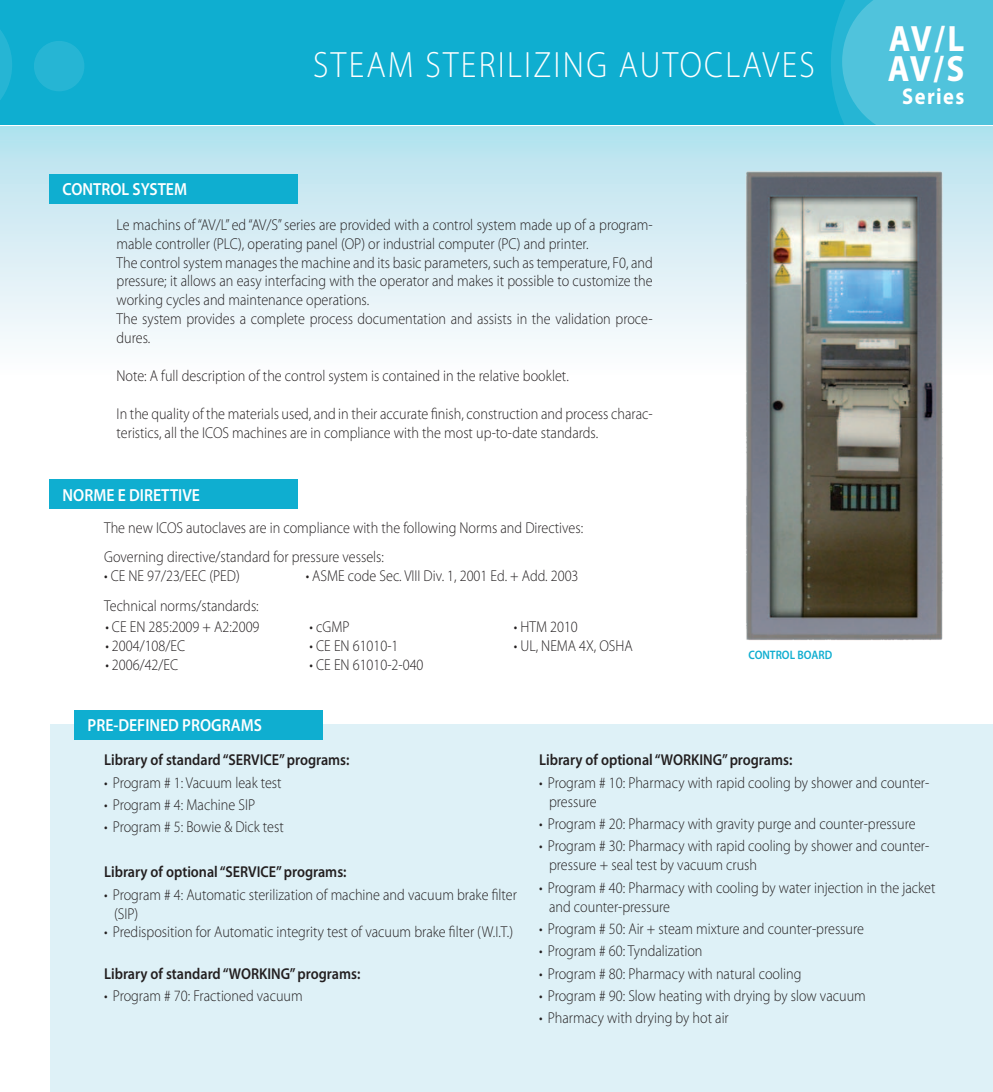
<style>
.page{position:relative;width:993px;height:1092px;background:#fff}
.page>*{position:absolute;margin:0;border:0;box-sizing:border-box;transform-origin:0 0}
.t1{font:300 36.75px "Myriad Pro";letter-spacing:.07em;color:#fff;scale:.9 1}
.t2{font:700 36.75px/29.8px "Myriad Pro";color:#fff;scale:.9 1}
.t3{font:700 22.75px "Myriad Pro";letter-spacing:.07em;color:#fff;scale:.9 1}
.t4{font:600 17.5px "Myriad Pro";color:#fff;scale:.9 1}
.t5{font:600 17.5px "Myriad Pro";color:#fff;scale:.9 1}
.t6{font:300 15.75px/18.9px "Myriad Pro";color:#231f20;scale:.9 1}
.t7{font:600 15.75px "Myriad Pro";color:#231f20;scale:.9 1}
.t8{font:600 12.25px "Myriad Pro";color:#0faed0;scale:.9 1}
</style>
<div class="page">
<div style="left:0;top:0;width:992px;height:124px;background:#0faed0"></div>
<svg style="left:830px;top:0;width:162px;height:125px;background:#49c0da"></svg>
<svg style="left:0;top:30px;width:12px;height:70px"></svg>
<div style="left:34px;top:41px;width:50px;height:50px;background:#26b5d4;border-radius:50%"></div>
<div style="left:0;top:126px;width:992px;height:250px;background:linear-gradient(to bottom,#b4e1ee,#fffdfe)"></div>
<div style="left:51px;top:723px;width:941px;height:368px;background:#def1f7"></div>
<img style="left:740px;top:162px;width:206px;height:478px">
<div style="left:50px;top:174px;width:248px;height:29px;background:#0faed0"></div>
<div style="left:75px;top:709px;width:248px;height:30px;background:#0faed0"></div>
<div style="left:50px;top:479px;width:248px;height:30px;background:#0faed0"></div>
<h1 class="t1" style="left:313px;top:43px;width:558px">STEAM STERILIZING AUTOCLAVES</h1>
<p class="t4" style="left:63px;top:178px;width:140px">CONTROL SYSTEM</p>
<p class="t6" style="left:116px;top:215px;width:597px">Le machins of “AV/L” ed “AV/S” series are provided with a control system made up of a program&shy;mable controller (PLC), operating panel (OP) or industrial computer (PC) and printer.<br>The control system manages the machine and its basic parameters, such as temperature, F0, and pressure; it allows an easy interfacing with the operator and makes it possible to customize the working cycles and maintenance operations.<br>The system provides a complete process documentation and assists in the validation proce&shy;dures.</p>
<p class="t6" style="left:116px;top:366px;width:504px">Note: A full description of the control system is contained in the relative booklet.</p>
<p class="t6" style="left:116px;top:404px;width:597px">In the quality of the materials used, and in their accurate finish, construction and process charac&shy;teristics, all the ICOS machines are in compliance with the most up-to-date standards.</p>
<p class="t4" style="left:63px;top:483px;width:154px">NORME E DIRETTIVE</p>
<p class="t6" style="left:104px;top:512px;width:533px;line-height:29.4px">The new ICOS autoclaves are in compliance with the following Norms and Directives:<br>Governing directive/standard for pressure vessels:</p>
<p class="t6" style="left:104px;top:566px;width:152px">• CE NE 97/23/EEC (PED)</p>
<p class="t6" style="left:305px;top:566px;width:304px">• ASME code Sec. VIII Div. 1, 2001 Ed. + Add. 2003</p>
<p class="t6" style="left:104px;top:595px;width:173px">Technical norms/standards:</p>
<p class="t6" style="left:105px;top:617px;width:173px">• CE EN 285:2009 + A2:2009</p>
<p class="t6" style="left:105px;top:636px;width:90px">• 2004/108/EC</p>
<p class="t6" style="left:105px;top:655px;width:82px">• 2006/42/EC</p>
<p class="t6" style="left:309px;top:617px;width:46px">• cGMP</p>
<p class="t6" style="left:309px;top:636px;width:100px">• CE EN 61010-1</p>
<p class="t6" style="left:309px;top:655px;width:128px">• CE EN 61010-2-040</p>
<p class="t6" style="left:513px;top:617px;width:73px">• HTM 2010</p>
<p class="t6" style="left:513px;top:636px;width:134px">• UL, NEMA 4X, OSHA</p>
<p class="t8" style="left:748px;top:647px;width:95px">CONTROL BOARD</p>
<h1 class="t2" style="left:887px;top:23px;width:87px">AV/L<br>AV/S</h1>
<h2 class="t3" style="left:901px;top:81px;width:71px">Series</h2>
<p class="t5" style="left:87px;top:714px;width:195px">PRE-DEFINED PROGRAMS</p>
<p class="t7" style="left:104px;top:750px;width:274px">Library of standard “SERVICE” programs:</p>
<p class="t6" style="left:104px;top:772px;width:199px">• Program # 1: Vacuum leak test</p>
<p class="t6" style="left:104px;top:795px;width:169px">• Program # 4: Machine SIP</p>
<p class="t6" style="left:104px;top:817px;width:201px">• Program # 5: Bowie &amp; Dick test</p>
<p class="t7" style="left:104px;top:861px;width:271px">Library of optional “SERVICE” programs:</p>
<p class="t6" style="left:114px;top:884px;width:449px;text-indent:-10px">• Program # 4: Automatic sterilization of machine and vacuum brake filter (SIP)</p>
<p class="t6" style="left:104px;top:922px;width:455px">• Predisposition for Automatic integrity test of vacuum brake filter (W.I.T.)</p>
<p class="t7" style="left:104px;top:963px;width:286px">Library of standard “WORKING” programs:</p>
<p class="t6" style="left:104px;top:986px;width:222px">• Program # 70: Fractioned vacuum</p>
<p class="t7" style="left:539px;top:750px;width:283px">Library of optional “WORKING” programs:</p>
<p class="t6" style="left:549px;top:772px;width:424px;text-indent:-10px">• Program # 10: Pharmacy with rapid cooling by shower and counter&shy;pressure</p>
<p class="t6" style="left:539px;top:814px;width:420px">• Program # 20: Pharmacy with gravity purge and counter-pressure</p>
<p class="t6" style="left:549px;top:836px;width:424px;text-indent:-10px">• Program # 30: Pharmacy with rapid cooling by shower and counter&shy;pressure + seal test by vacuum crush</p>
<p class="t6" style="left:549px;top:877px;width:431px;text-indent:-10px">• Program # 40: Pharmacy with cooling by water injection in the jacket and counter-pressure</p>
<p class="t6" style="left:539px;top:919px;width:362px">• Program # 50: Air + steam mixture and counter-pressure</p>
<p class="t6" style="left:539px;top:941px;width:183px">• Program # 60: Tyndalization</p>
<p class="t6" style="left:539px;top:963px;width:293px">• Program # 80: Pharmacy with natural cooling</p>
<p class="t6" style="left:539px;top:986px;width:364px">• Program # 90: Slow heating with drying by slow vacuum</p>
<p class="t6" style="left:539px;top:1008px;width:212px">• Pharmacy with drying by hot air</p>
</div>
